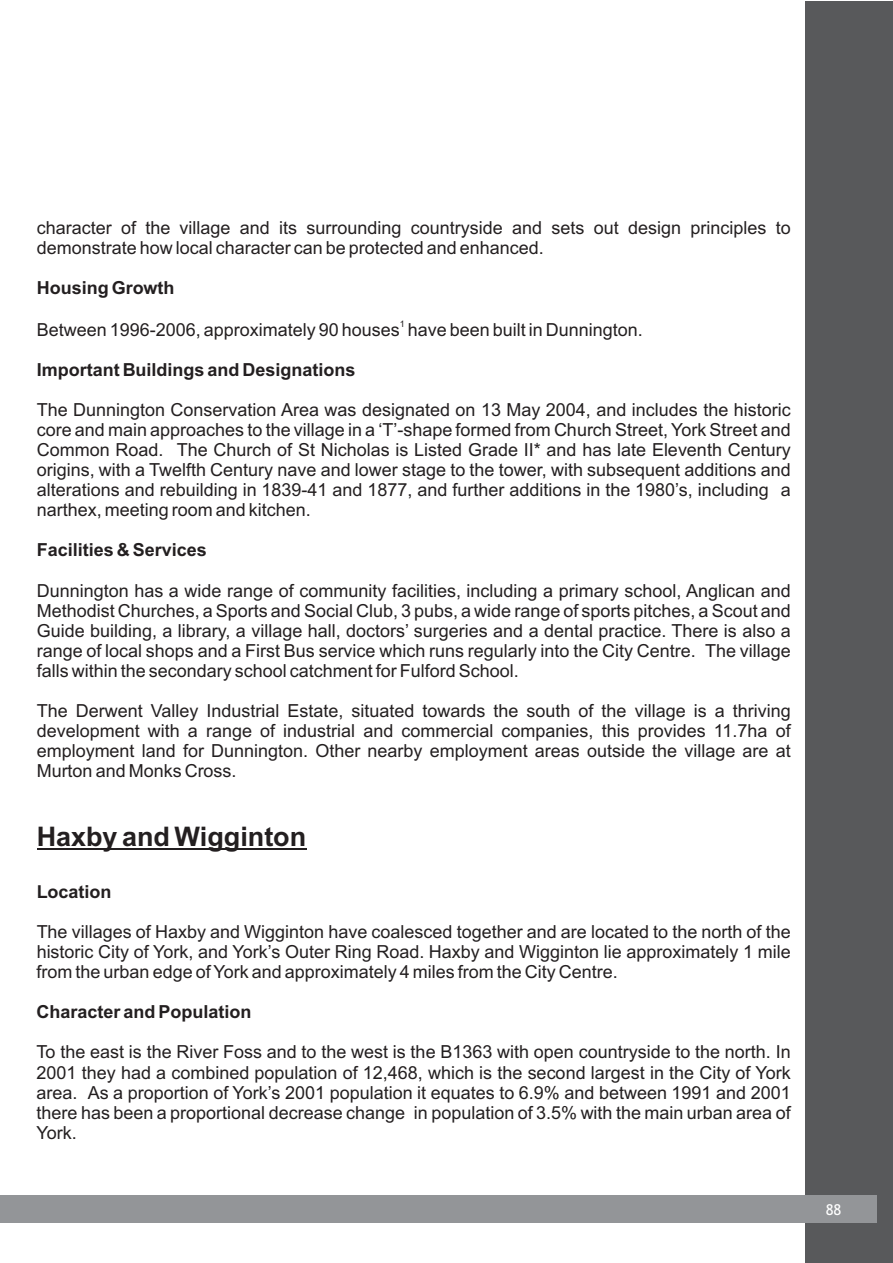
<style>
.page{position:relative;width:893px;height:1263px;background:#fff}
.page>*{position:absolute;margin:0;border:0;box-sizing:border-box;transform-origin:0 0}
.t1{font:700 27px "Arial";color:#231f20}
.t2{font:18px/20.1px "Arial";color:#231f20;text-align:justify}
.t3{font:700 18px "Arial";color:#231f20}
.t4{font:15px "Trebuchet MS";color:#fff}
.t5{font:9px "Arial";color:#231f20}
</style>
<div class="page">
<div style="left:804px;top:1px;width:88px;height:1262px;background:#58595b"></div>
<div style="left:0;top:1195px;width:876px;height:27px;background:#939598"></div>
<hr style="left:37px;top:848px;width:269px;height:1px;background:#231f20">
<p class="t2" style="left:37px;top:220px;width:755px">character of the village and its surrounding countryside and sets out design principles to demonstrate how local character can be protected and enhanced.</p>
<p class="t3" style="left:37px;top:282px;width:139px">Housing Growth</p>
<p class="t5" style="left:400px;top:320px;width:6px">1</p>
<p class="t2" style="left:37px;top:321px;width:607px">Between 1996-2006, approximately 90 houses have been built in Dunnington.</p>
<p class="t3" style="left:37px;top:363px;width:320px">Important Buildings and Designations</p>
<p class="t2" style="left:37px;top:401px;width:755px">The Dunnington Conservation Area was designated on 13 May 2004, and includes the historic core and main approaches to the village in a ‘T’-shape formed from Church Street, York Street and Common Road. The Church of St Nicholas is Listed Grade II* and has late Eleventh Century origins, with a Twelfth Century nave and lower stage to the tower, with subsequent additions and alterations and rebuilding in 1839-41 and 1877, and further additions in the 1980’s, including a narthex, meeting room and kitchen.</p>
<p class="t3" style="left:37px;top:544px;width:171px">Facilities &amp; Services</p>
<p class="t2" style="left:37px;top:582px;width:755px">Dunnington has a wide range of community facilities, including a primary school, Anglican and Methodist Churches, a Sports and Social Club, 3 pubs, a wide range of sports pitches, a Scout and Guide building, a library, a village hall, doctors’ surgeries and a dental practice. There is also a range of local shops and a First Bus service which runs regularly into the City Centre. The village falls within the secondary school catchment for Fulford School.</p>
<p class="t2" style="left:37px;top:703px;width:755px">The Derwent Valley Industrial Estate, situated towards the south of the village is a thriving development with a range of industrial and commercial companies, this provides 11.7ha of employment land for Dunnington. Other nearby employment areas outside the village are at Murton and Monks Cross.</p>
<p class="t1" style="left:37px;top:826px;width:271px">Haxby and Wigginton</p>
<p class="t3" style="left:37px;top:885px;width:76px">Location</p>
<p class="t2" style="left:37px;top:923px;width:755px">The villages of Haxby and Wigginton have coalesced together and are located to the north of the historic City of York, and York’s Outer Ring Road. Haxby and Wigginton lie approximately 1 mile from the urban edge of York and approximately 4 miles from the City Centre.</p>
<p class="t3" style="left:37px;top:1005px;width:216px">Character and Population</p>
<p class="t2" style="left:37px;top:1044px;width:755px">To the east is the River Foss and to the west is the B1363 with open countryside to the north. In 2001 they had a combined population of 12,468, which is the second largest in the City of York area. As a proportion of York’s 2001 population it equates to 6.9% and between 1991 and 2001 there has been a proportional decrease change in population of 3.5% with the main urban area of York.</p>
<p class="t4" style="left:825px;top:1204px;width:17px">88</p>
</div>
